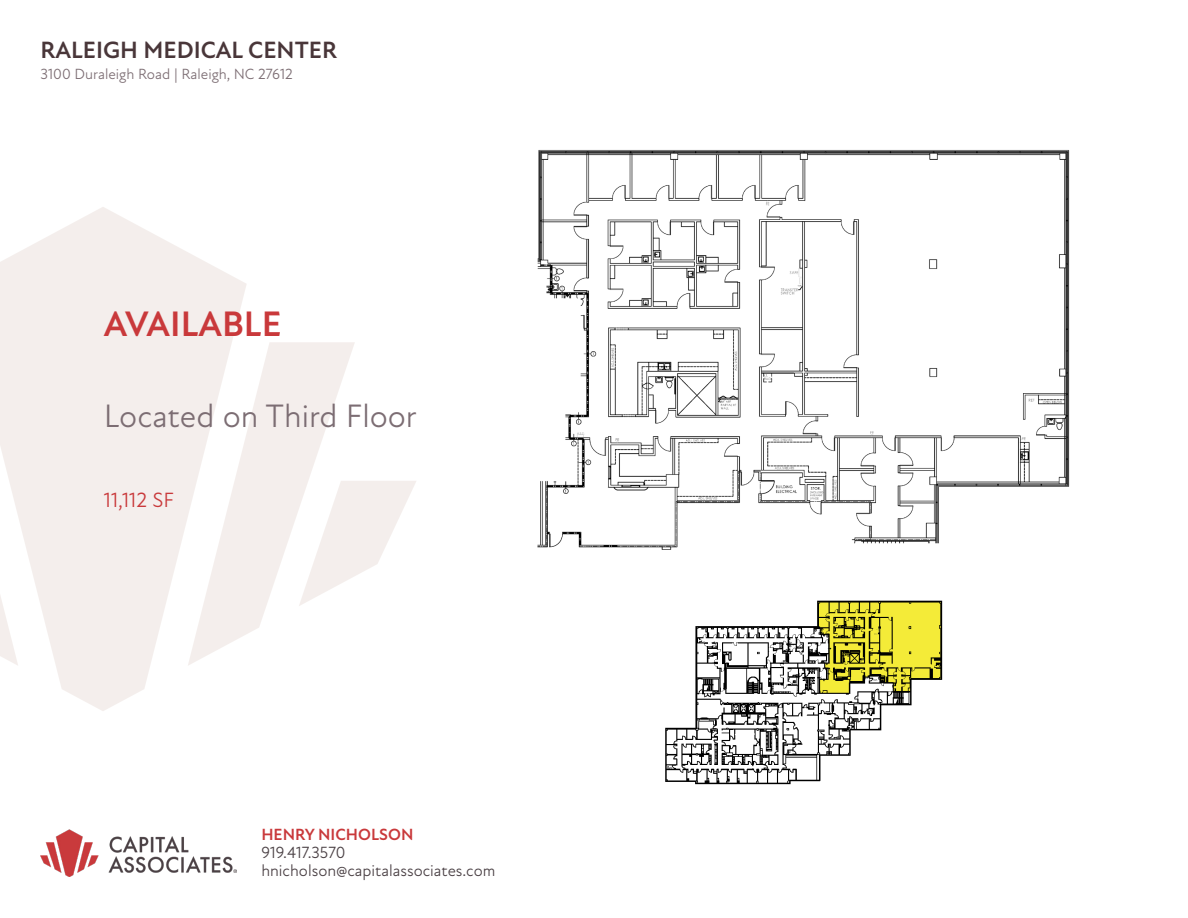
<style>
.page{position:relative;width:1188px;height:918px;background:#fff}
.page>*{position:absolute;margin:0;border:0;box-sizing:border-box;transform-origin:0 0}
.t1{font:700 36px "New Atten";color:#c9393b}
.t2{font:33px "New Atten";color:#7c6d73}
.t3{font:700 24px "New Atten";color:#493639}
.t4{font:21px "New Atten";color:#c9393b}
.t5{font:16.5px/18px "New Atten";color:#4a4044}
.t6{font:700 16.5px "New Atten";color:#c9393b}
.t7{font:15px "New Atten";color:#7c6d73}
</style>
<div class="page">
<svg style="left:0;top:207px;width:247px;height:504px;fill:#f4eeec"></svg>
<svg style="left:0;top:342px;width:18px;height:324px"></svg>
<svg style="left:188px;top:342px;width:167px;height:324px;fill:#f4eeec"></svg>
<svg style="left:299px;top:481px;width:117px;height:125px"></svg>
<img style="left:40px;top:829px;width:197px;height:47px">
<img style="left:537px;top:150px;width:533px;height:400px">
<img style="left:665px;top:600px;width:278px;height:185px">
<h3 class="t3" style="left:40px;top:36px;width:298px">RALEIGH MEDICAL CENTER</h3>
<p class="t7" style="left:40px;top:66px;width:254px">3100 Duraleigh Road | Raleigh, NC 27612</p>
<p class="t1" style="left:104px;top:303px;width:179px">AVAILABLE</p>
<p class="t2" style="left:104px;top:396px;width:315px">Located on Third Floor</p>
<p class="t4" style="left:104px;top:488px;width:72px">11,112 SF</p>
<p class="t6" style="left:261px;top:825px;width:154px">HENRY NICHOLSON</p>
<p class="t5" style="left:261px;top:844px;width:236px">919.417.3570 hnicholson@capitalassociates.com</p>
</div>
